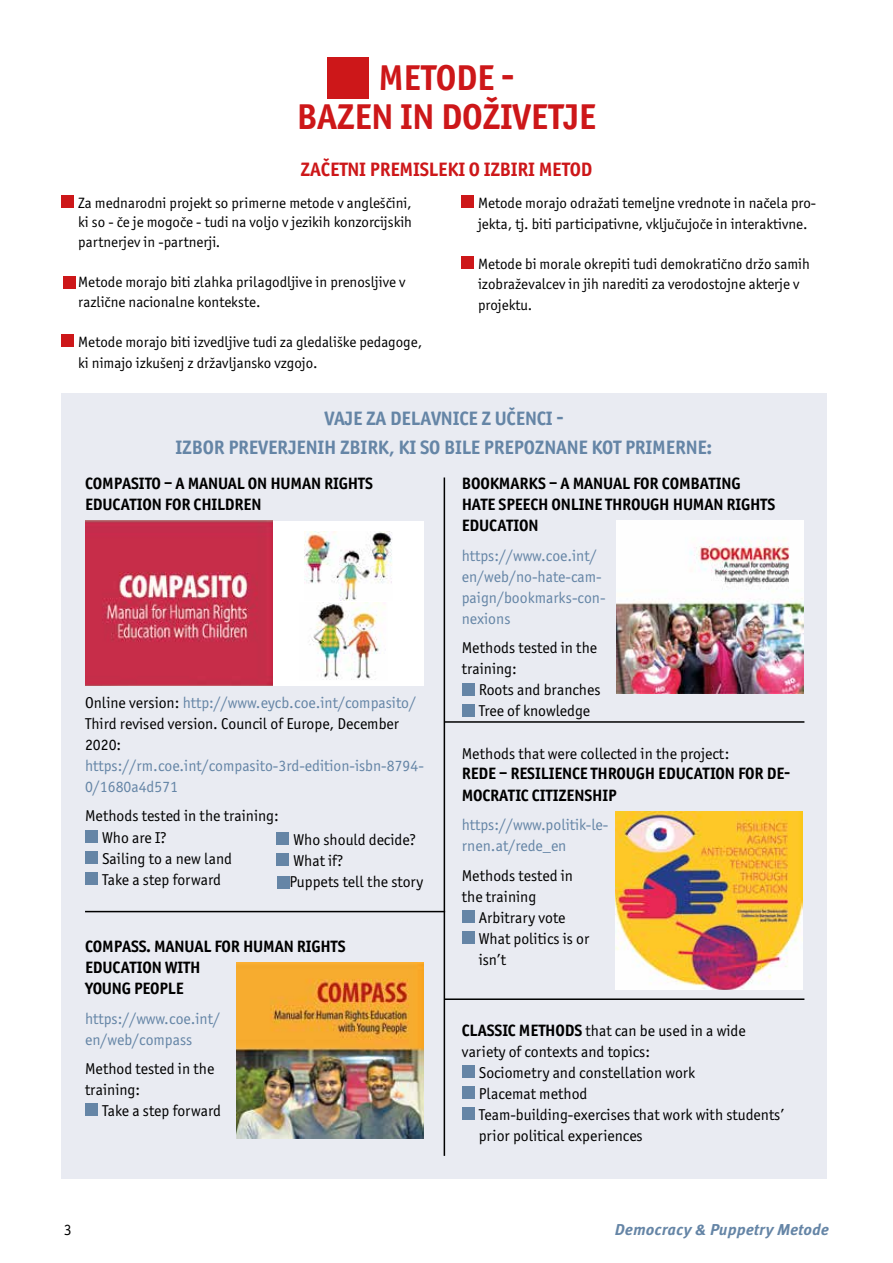
<style>
.page{position:relative;width:893px;height:1263px;background:#fff}
.page>*{position:absolute;margin:0;border:0;box-sizing:border-box;transform-origin:0 0}
.t1{font:700 36px/39px "Officina Sans ITC Pro";letter-spacing:-.01em;color:#cd1719;text-align:center}
.t2{font:700 19.5px/29.5px "Officina Sans ITC Pro";letter-spacing:-.01em;color:#6585a6;text-align:center}
.t3{font:700 19.5px "Officina Sans ITC Pro";letter-spacing:-.01em;color:#cd1719}
.t4{font:700 16.5px/21px "Officina Sans ITC Pro";letter-spacing:-.01em;color:#000}
.t5{font:15.75px/21px "Officina Sans ITC Pro";color:#000}
.t6{font:15.75px/21px "Officina Sans ITC Pro";color:#6585a6}
.t7{font:italic 700 15.75px "Meta Correspondence Pro";color:#6585a6}
.t8{font:15px/19.5px "Officina Sans ITC Pro";color:#000}
.s1{color:#6585a6}
.s2{font-weight:700;font-size:16.5px}
</style>
<div class="page">
<div style="left:327px;top:57px;width:41px;height:41px;background:#cd1719"></div>
<div style="left:61px;top:195px;width:13px;height:13px;background:#cd1719"></div>
<div style="left:61px;top:334px;width:13px;height:13px;background:#cd1719"></div>
<div style="left:461px;top:195px;width:13px;height:13px;background:#cd1719"></div>
<div style="left:461px;top:256px;width:13px;height:13px;background:#cd1719"></div>
<div style="left:63px;top:276px;width:12px;height:13px;background:#cd1719"></div>
<div style="left:61px;top:393px;width:766px;height:786px;background:#e9ebf2"></div>
<div style="left:85px;top:830px;width:13px;height:12px;background:#6585a6"></div>
<div style="left:85px;top:851px;width:13px;height:12px;background:#6585a6"></div>
<div style="left:85px;top:872px;width:13px;height:12px;background:#6585a6"></div>
<div style="left:85px;top:1103px;width:13px;height:13px;background:#6585a6"></div>
<div style="left:462px;top:683px;width:12px;height:12px;background:#6585a6"></div>
<div style="left:462px;top:704px;width:12px;height:12px;background:#6585a6"></div>
<div style="left:462px;top:910px;width:12px;height:12px;background:#6585a6"></div>
<div style="left:462px;top:931px;width:12px;height:12px;background:#6585a6"></div>
<div style="left:462px;top:1065px;width:12px;height:13px;background:#6585a6"></div>
<div style="left:462px;top:1086px;width:12px;height:13px;background:#6585a6"></div>
<div style="left:462px;top:1107px;width:12px;height:13px;background:#6585a6"></div>
<div style="left:85px;top:521px;width:338px;height:164px;background:#fff"></div>
<img style="left:85px;top:521px;width:187px;height:164px">
<img style="left:236px;top:962px;width:187px;height:177px">
<img style="left:616px;top:811px;width:187px;height:178px">
<img style="left:617px;top:521px;width:187px;height:172px">
<div style="left:276px;top:832px;width:13px;height:13px;background:#6585a6"></div>
<div style="left:276px;top:853px;width:13px;height:13px;background:#6585a6"></div>
<hr style="left:85px;top:911px;width:360px;height:1px;background:#000">
<hr style="left:444px;top:721px;width:360px;height:2px;background:#000">
<hr style="left:444px;top:998px;width:360px;height:2px;background:#000">
<hr style="left:444px;top:477px;width:1px;height:679px;background:#000">
<img style="left:309px;top:602px;width:76px;height:78px">
<img style="left:305px;top:532px;width:87px;height:69px">
<div style="left:277px;top:876px;width:13px;height:13px;background:#6585a6"></div>
<h1 class="t1" style="left:297px;top:58px;width:301px">METODE -<br>BAZEN IN DOŽIVETJE</h1>
<p class="t3" style="left:301px;top:157px;width:293px">ZAČETNI PREMISLEKI O IZBIRI METOD</p>
<p class="t8" style="left:78px;top:193px;width:335px;text-align:justify">Za mednarodni projekt so primerne metode v angleščini, ki so - če je mogoče - tudi na voljo v jezikih konzorcijskih partnerjev in -partnerji.</p>
<p class="t8" style="left:78px;top:272px;width:329px">Metode morajo biti zlahka prilagodljive in prenosljive v različne nacionalne kontekste.</p>
<p class="t8" style="left:78px;top:332px;width:345px;line-height:21px">Metode morajo biti izvedljive tudi za gledališke pedagoge, ki nimajo izkušenj z državljansko vzgojo.</p>
<p class="t8" style="left:478px;top:192px;width:340px;line-height:21px">Metode morajo odražati temeljne vrednote in načela pro&shy;jekta, tj. biti participativne, vključujoče in interaktivne.</p>
<p class="t8" style="left:478px;top:254px;width:333px">Metode bi morale okrepiti tudi demokratično držo samih izobraževalcev in jih narediti za verodostojne akterje v</p>
<p class="t8" style="left:478px;top:295px;width:56px">projektu.</p>
<p class="t2" style="left:176px;top:403px;width:538px">VAJE ZA DELAVNICE Z UČENCI -<br>IZBOR PREVERJENIH ZBIRK, KI SO BILE PREPOZNANE KOT PRIMERNE:</p>
<p class="t4" style="left:85px;top:473px;width:289px">COMPASITO – A MANUAL ON HUMAN RIGHTS<br>EDUCATION FOR CHILDREN</p>
<p class="t4" style="left:462px;top:473px;width:315px">BOOKMARKS – A MANUAL FOR COMBATING<br>HATE SPEECH ONLINE THROUGH HUMAN RIGHTS<br>EDUCATION</p>
<p class="t6" style="left:462px;top:545px;width:145px">https://www.coe.int/ en/web/no-hate-cam&shy;paign/bookmarks-con&shy;nexions</p>
<p class="t5" style="left:462px;top:637px;width:137px">Methods tested in the training:</p>
<p class="t5" style="left:479px;top:680px;width:123px">Roots and branches<br>Tree of knowledge</p>
<p class="t5" style="left:462px;top:743px;width:269px">Methods that were collected in the project:</p>
<p class="t4" style="left:462px;top:763px;width:330px">REDE – RESILIENCE THROUGH EDUCATION FOR DE-<br>MOCRATIC CITIZENSHIP</p>
<p class="t6" style="left:462px;top:814px;width:148px">https://www.politik-le&shy;rnen.at/rede_en</p>
<p class="t5" style="left:462px;top:865px;width:113px">Methods tested in the training</p>
<p class="t5" style="left:479px;top:907px;width:112px">Arbitrary vote<br>What politics is or isn’t</p>
<p class="t5" style="left:85px;top:692px;width:333px">Online version: <span class="s1">http://www.eycb.coe.int/compasito/<br></span>Third revised version. Council of Europe, December<br>2020:</p>
<p class="t6" style="left:85px;top:755px;width:340px">https://rm.coe.int/compasito-3rd-edition-isbn-8794-<br>0/1680a4d571</p>
<p class="t5" style="left:102px;top:805px;width:178px;text-indent:-17px">Methods tested in the training:<br>Who are I?<br>Sailing to a new land<br>Take a step forward</p>
<p class="t5" style="left:289px;top:829px;width:135px">Who should decide?<br>What if?<br>Puppets tell the story</p>
<p class="t4" style="left:85px;top:936px;width:262px">COMPASS. MANUAL FOR HUMAN RIGHTS<br>EDUCATION WITH<br>YOUNG PEOPLE</p>
<p class="t6" style="left:85px;top:1008px;width:136px">https://www.coe.int/ en/web/compass</p>
<p class="t5" style="left:85px;top:1058px;width:131px">Method tested in the training:</p>
<p class="t5" style="left:102px;top:1100px;width:121px">Take a step forward</p>
<p class="t5" style="left:462px;top:1020px;width:285px"><span class="s2">CLASSIC METHODS</span> that can be used in a wide</p>
<p class="t5" style="left:462px;top:1041px;width:190px">variety of contexts and topics:</p>
<p class="t5" style="left:479px;top:1062px;width:218px">Sociometry and constellation work</p>
<p class="t5" style="left:479px;top:1083px;width:110px">Placemat method</p>
<p class="t5" style="left:479px;top:1104px;width:307px">Team-building-exercises that work with students’</p>
<p class="t5" style="left:479px;top:1125px;width:165px">prior political experiences</p>
<p class="t5" style="left:64px;top:1219px;width:9px">3</p>
<p class="t7" style="left:615px;top:1217px;width:216px">Democracy &amp; Puppetry Metode</p>
</div>
